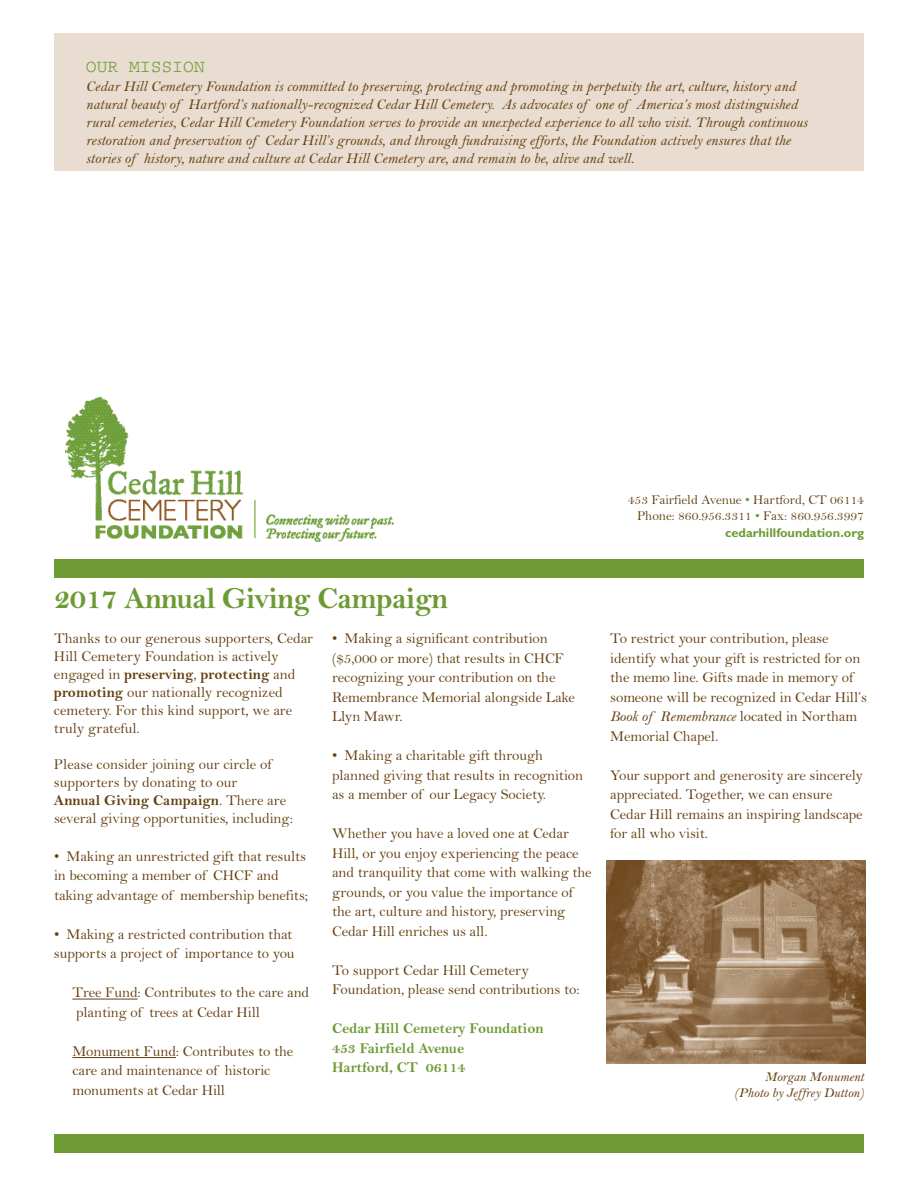
<style>
.page{position:relative;width:918px;height:1188px;background:#fff}
.page>*{position:absolute;margin:0;border:0;box-sizing:border-box;transform-origin:0 0}
.t1{font:30.75px "Bell MT Bold";letter-spacing:-.02em;color:#6e9a34}
.t2{font:18px "Courier";color:#6e9a34}
.t3{font:15px/19.5px "Bell";letter-spacing:-.005em;color:#653f0f}
.t4{font:15px/18px "Bell MT Italic";color:#653f0f}
.t5{font:15px "Bell MT Bold";color:#653f0f}
.t6{font:15px/19.5px "Bell MT Bold";letter-spacing:-.005em;color:#6e9a34}
.t7{font:13.5px/16.5px "Bell";color:#653f0f;text-align:right}
.t8{font:13.5px/16.2px "Bell MT Italic";color:#653f0f;text-align:right}
.t9{font:700 12.75px "Gill Sans";color:#6e9a34}
.s1{color:#6e9a34}
.s2{font-family:"Bell"}
.s3{font-family:"Bell MT Bold"}
</style>
<div class="page">
<div style="left:54px;top:34px;width:810px;height:137px;background:#e8ddd0"></div>
<img style="left:65px;top:397px;width:329px;height:145px">
<hr style="left:72px;top:999px;width:66px;height:1px;background:#653f0f">
<hr style="left:72px;top:1057px;width:104px;height:1px;background:#653f0f">
<div style="left:54px;top:1134px;width:810px;height:18px;background:#6e9a34"></div>
<div style="left:54px;top:559px;width:810px;height:19px;background:#6e9a34"></div>
<img style="left:606px;top:860px;width:259px;height:203px">
<p class="t2" style="left:86px;top:60px;width:120px">OUR MISSION</p>
<p class="t4" style="left:86px;top:76px;width:723px">Cedar Hill Cemetery Foundation is committed to preserving, protecting and promoting in perpetuity the art, culture, history and natural beauty of Hartford’s nationally-recognized Cedar Hill Cemetery. As advocates of one of America’s most distinguished rural cemeteries, Cedar Hill Cemetery Foundation serves to provide an unexpected experience to all who visit. Through continuous restoration and preservation of Cedar Hill’s grounds, and through fundraising efforts, the Foundation actively ensures that the stories of history, nature and culture at Cedar Hill Cemetery are, and remain to be, alive and well.</p>
<p class="t7" style="left:628px;top:491px;width:238px">453 Fairfield Avenue <span class="s1">•</span> Hartford, CT 06114<br>Phone: 860.956.3311 <span class="s1">•</span> Fax: 860.956.3997</p>
<p class="t9" style="left:725px;top:525px;width:140px">cedarhillfoundation.org</p>
<h1 class="t1" style="left:54px;top:579px;width:396px">2017 Annual Giving Campaign</h1>
<p class="t3" style="left:54px;top:629px;width:261px;line-height:18px">Thanks to our generous supporters, Cedar<br>Hill Cemetery Foundation is actively</p>
<p class="t5" style="left:54px;top:665px;width:243px"><span class="s2">engaged in</span> preserving<span class="s2">,</span> protecting <span class="s2">and</span></p>
<p class="t3" style="left:54px;top:683px;width:240px;line-height:18px"><span class="s3">promoting</span> our nationally recognized cemetery. For this kind support, we are truly grateful.</p>
<p class="t3" style="left:54px;top:755px;width:219px;line-height:18px">Please consider joining our circle of supporters by donating to our</p>
<p class="t5" style="left:54px;top:791px;width:234px">Annual Giving Campaign<span class="s2">. There are</span></p>
<p class="t3" style="left:54px;top:808px;width:241px">several giving opportunities, including:</p>
<p class="t3" style="left:54px;top:846px;width:256px">• Making an unrestricted gift that results in becoming a member of CHCF and taking advantage of membership benefits;</p>
<p class="t3" style="left:54px;top:924px;width:242px">• Making a restricted contribution that supports a project of importance to you</p>
<p class="t3" style="left:72px;top:982px;width:238px">Tree Fund: Contributes to the care and planting of trees at Cedar Hill</p>
<p class="t3" style="left:72px;top:1041px;width:222px">Monument Fund: Contributes to the care and maintenance of historic monuments at Cedar Hill</p>
<p class="t3" style="left:332px;top:628px;width:244px">• Making a significant contribution ($5,000 or more) that results in CHCF recognizing your contribution on the<br>Remembrance Memorial alongside Lake<br>Llyn Mawr.</p>
<p class="t3" style="left:332px;top:745px;width:253px">• Making a charitable gift through planned giving that results in recognition as a member of our Legacy Society.</p>
<p class="t3" style="left:332px;top:823px;width:261px">Whether you have a loved one at Cedar Hill, or you enjoy experiencing the peace and tranquility that come with walking the grounds, or you value the importance of the art, culture and history, preserving Cedar Hill enriches us all.</p>
<p class="t3" style="left:332px;top:960px;width:249px">To support Cedar Hill Cemetery<br>Foundation, please send contributions to:</p>
<p class="t6" style="left:332px;top:1018px;width:213px">Cedar Hill Cemetery Foundation<br>453 Fairfield Avenue<br>Hartford, CT 06114</p>
<p class="t3" style="left:610px;top:628px;width:259px">To restrict your contribution, please identify what your gift is restricted for on the memo line. Gifts made in memory of someone will be recognized in Cedar Hill’s</p>
<p class="t4" style="left:610px;top:707px;width:248px">Book of Remembrance <span class="s2">located in Northam</span></p>
<p class="t3" style="left:610px;top:726px;width:110px">Memorial Chapel.</p>
<p class="t3" style="left:610px;top:765px;width:254px">Your support and generosity are sincerely appreciated. Together, we can ensure Cedar Hill remains an inspiring landscape for all who visit.</p>
<p class="t8" style="left:735px;top:1068px;width:131px">Morgan Monument (Photo by Jeffrey Dutton)</p>
</div>
